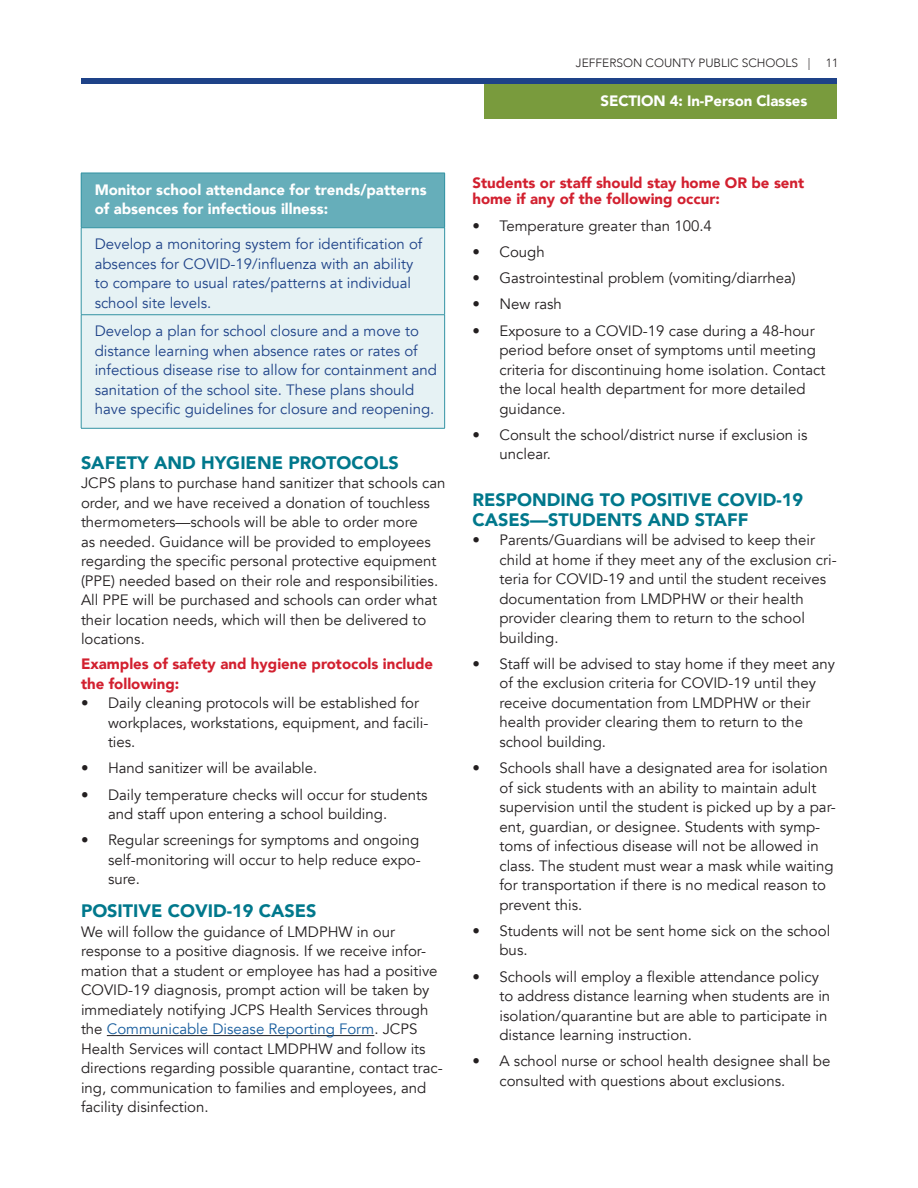
<style>
.page{position:relative;width:918px;height:1188px;background:#fff}
.page>*{position:absolute;margin:0;border:0;box-sizing:border-box;transform-origin:0 0}
.subhead2{font:900 18px/19.8px "Avenir";color:#00788c}
.body{font:15px/19.5px "Avenir";color:#231f20}
.body-2{font:15px/19.5px "Avenir";color:#1e4288}
.body-3{font:900 15px/19.5px "Avenir";color:#d2202f}
.body-4{font:900 15px/19.5px "Avenir";color:#fff}
.SECTION{font:900 15px "Avenir";letter-spacing:-.01em;color:#fff}
.t1{font:300 12px "Avenir";color:#231f20}
.s1{color:#175d9e}
</style>
<div class="page">
<div style="left:484px;top:78px;width:353px;height:41px;background:#799b3d"></div>
<div style="left:81px;top:78px;width:756px;height:6px;background:#1e4288"></div>
<hr style="left:107px;top:1035px;width:267px;height:1px;background:#231f20">
<div style="left:81px;top:173px;width:364px;height:55px;background:#66aeba"></div>
<div style="left:82px;top:228px;width:362px;height:200px;background:#e6f2f4"></div>
<hr style="left:81px;top:173px;width:364px;height:1px;background:#3393a3">
<hr style="left:81px;top:173px;width:1px;height:55px;background:#3393a3">
<hr style="left:444px;top:173px;width:1px;height:55px;background:#3393a3">
<hr style="left:81px;top:227px;width:364px;height:1px;background:#3393a3">
<hr style="left:81px;top:228px;width:1px;height:87px;background:#3393a3">
<hr style="left:444px;top:228px;width:1px;height:87px;background:#3393a3">
<hr style="left:81px;top:314px;width:364px;height:1px;background:#3393a3">
<hr style="left:81px;top:315px;width:1px;height:113px;background:#3393a3">
<hr style="left:444px;top:315px;width:1px;height:113px;background:#3393a3">
<hr style="left:81px;top:428px;width:364px;height:1px;background:#3393a3">
<p class="body-4" style="left:95px;top:179px;width:334px">Monitor school attendance for trends/patterns of absences for infectious illness:</p>
<p class="body-2" style="left:95px;top:235px;width:329px">Develop a monitoring system for identification of absences for COVID-19/influenza with an ability to compare to usual rates/patterns at individual school site levels.</p>
<p class="body-2" style="left:95px;top:322px;width:344px">Develop a plan for school closure and a move to distance learning when absence rates or rates of infectious disease rise to allow for containment and sanitation of the school site. These plans should have specific guidelines for closure and reopening.</p>
<p class="subhead2" style="left:81px;top:452px;width:319px">SAFETY AND HYGIENE PROTOCOLS</p>
<p class="body" style="left:81px;top:474px;width:366px">JCPS plans to purchase hand sanitizer that schools can order, and we have received a donation of touchless thermometers—schools will be able to order more<br>as needed. Guidance will be provided to employees regarding the specific personal protective equipment (PPE) needed based on their role and responsibilities.<br>All PPE will be purchased and schools can order what their location needs, which will then be delivered to locations.</p>
<p class="body-3" style="left:81px;top:654px;width:354px">Examples of safety and hygiene protocols include the following:</p>
<p class="body" style="left:108px;top:694px;width:322px;text-indent:-27px">• Daily cleaning protocols will be established for workplaces, workstations, equipment, and facili&shy;ties.</p>
<p class="body" style="left:81px;top:759px;width:238px">• Hand sanitizer will be available.</p>
<p class="body" style="left:108px;top:785px;width:321px;text-indent:-27px">• Daily temperature checks will occur for students and staff upon entering a school building.</p>
<p class="body" style="left:108px;top:831px;width:314px;text-align:justify;text-indent:-27px">• Regular screenings for symptoms and ongoing self-monitoring will occur to help reduce expo&shy;sure.</p>
<p class="subhead2" style="left:81px;top:901px;width:237px">POSITIVE COVID-19 CASES</p>
<p class="body" style="left:81px;top:922px;width:363px">We will follow the guidance of LMDPHW in our response to a positive diagnosis. If we receive infor&shy;mation that a student or employee has had a positive COVID-19 diagnosis, prompt action will be taken by immediately notifying JCPS Health Services through the <span class="s1">Communicable Disease Reporting Form</span>. JCPS Health Services will contact LMDPHW and follow its directions regarding possible quarantine, contact trac&shy;ing, communication to families and employees, and facility disinfection.</p>
<p class="t1" style="left:576px;top:56px;width:236px">JEFFERSON COUNTY PUBLIC SCHOOLS |</p>
<p class="t1" style="left:826px;top:56px;width:14px">11</p>
<p class="SECTION" style="left:601px;top:88px;width:208px">SECTION 4: In-Person Classes</p>
<p class="body-3" style="left:472px;top:174px;width:333px;line-height:16.5px">Students or staff should stay home OR be sent home if any of the following occur:</p>
<p class="body" style="left:472px;top:216px;width:241px">• Temperature greater than 100.4</p>
<p class="body" style="left:472px;top:242px;width:74px">• Cough</p>
<p class="body" style="left:472px;top:268px;width:325px">• Gastrointestinal problem (vomiting/diarrhea)</p>
<p class="body" style="left:472px;top:295px;width:91px">• New rash</p>
<p class="body" style="left:500px;top:321px;width:328px;text-indent:-27px">• Exposure to a COVID-19 case during a 48-hour period before onset of symptoms until meeting criteria for discontinuing home isolation. Contact the local health department for more detailed guidance.</p>
<p class="body" style="left:500px;top:425px;width:309px;text-indent:-27px">• Consult the school/district nurse if exclusion is unclear.</p>
<p class="subhead2" style="left:472px;top:489px;width:332px">RESPONDING TO POSITIVE COVID-19<br>CASES—STUDENTS AND STAFF</p>
<p class="body" style="left:500px;top:530px;width:339px;text-indent:-27px">• Parents/Guardians will be advised to keep their child at home if they meet any of the exclusion cri&shy;teria for COVID-19 and until the student receives documentation from LMDPHW or their health provider clearing them to return to the school building.</p>
<p class="body" style="left:500px;top:654px;width:337px;text-indent:-27px">• Staff will be advised to stay home if they meet any of the exclusion criteria for COVID-19 until they receive documentation from LMDPHW or their health provider clearing them to return to the school building.</p>
<p class="body" style="left:500px;top:758px;width:338px;text-indent:-27px">• Schools shall have a designated area for isolation of sick students with an ability to maintain adult supervision until the student is picked up by a par&shy;ent, guardian, or designee. Students with symp&shy;toms of infectious disease will not be allowed in class. The student must wear a mask while waiting for transportation if there is no medical reason to prevent this.</p>
<p class="body" style="left:500px;top:921px;width:332px;text-indent:-27px">• Students will not be sent home sick on the school bus.</p>
<p class="body" style="left:500px;top:967px;width:332px;text-indent:-27px">• Schools will employ a flexible attendance policy to address distance learning when students are in isolation/quarantine but are able to participate in distance learning instruction.</p>
<p class="body" style="left:500px;top:1052px;width:332px;text-indent:-27px">• A school nurse or school health designee shall be consulted with questions about exclusions.</p>
</div>
